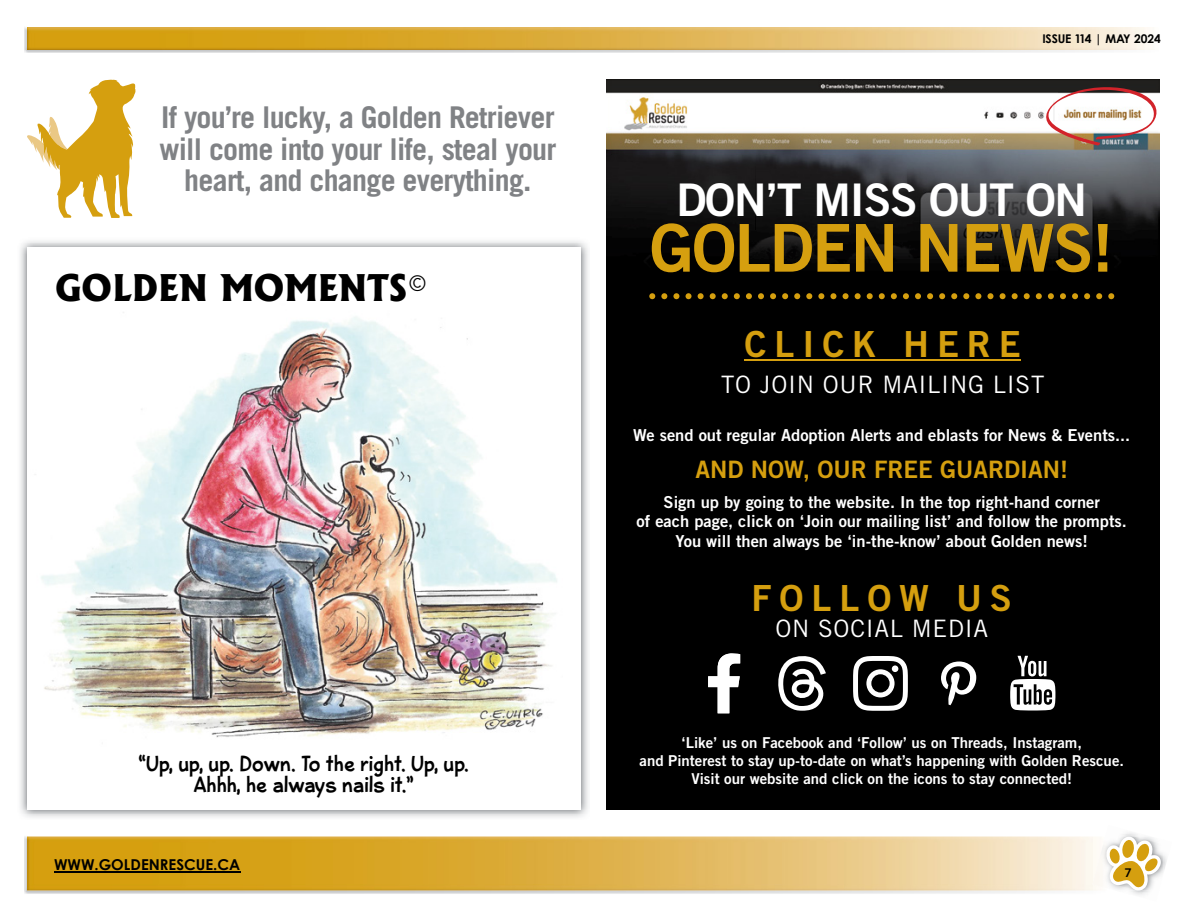
<style>
.page{position:relative;width:1188px;height:918px;background:#fff}
.page>*{position:absolute;margin:0;border:0;box-sizing:border-box;transform-origin:0 0}
.t1{font:66px "Trade Gothic LT Std Bd 2";letter-spacing:-.025em;color:#d59f0f}
.t2{font:45px "Trade Gothic LT Std Bd 2";letter-spacing:-.025em;color:#fff}
.t3{font:36px "Trade Gothic LT Std Bd 2";letter-spacing:.22em;color:#d59f0f}
.t4{font:800 35.1px "Albertus";color:#000}
.t5{font:700 30px/31.5px "Trade Gothic LT Std";letter-spacing:-.025em;color:#808285;text-align:center}
.t6{font:24px "Trade Gothic LT Std";letter-spacing:.03em;color:#fff}
.t7{font:24px "Trade Gothic LT Std Bd 2";color:#d59f0f}
.t8{font:21px/21px "Bleeker";letter-spacing:.04em;color:#000;text-align:center}
.t9{font:16.5px/19.5px "Trade Gothic LT Std Bd 2";color:#fff;text-align:center}
.t10{font:15px/18px "Trade Gothic LT Std Bd 2";color:#fff;text-align:center}
.t11{font:700 15px "Century Gothic";color:#000}
.t12{font:700 12px "Century Gothic";letter-spacing:-.02em;color:#000}
.t13{font:12px "Trade Gothic LT Std Bd 2";color:#000}
</style>
<div class="page">
<img style="left:27px;top:837px;width:1065px;height:54px">
<img style="left:27px;top:27px;width:1132px;height:23px">
<hr style="left:54px;top:871px;width:186px;height:1px;background:#000">
<img style="left:1126px;top:833px;width:41px;height:62px">
<img style="left:1123px;top:834px;width:25px;height:2px">
<img style="left:1119px;top:891px;width:40px;height:3px">
<img style="left:1161px;top:836px;width:2px;height:55px">
<svg style="left:1106px;top:836px;width:55px;height:55px"></svg>
<svg style="left:27px;top:79px;width:109px;height:139px"></svg>
<img style="left:20px;top:241px;width:568px;height:577px">
<div style="left:27px;top:247px;width:553px;height:563px;background:#fff"></div>
<img style="left:41px;top:312px;width:516px;height:426px">
<div style="left:606px;top:80px;width:554px;height:730px;background:#000"></div>
<img style="left:606px;top:80px;width:554px;height:180px">
<svg style="left:1042px;top:86px;width:117px;height:60px;background:#c9b7b1"></svg>
<svg style="left:649px;top:293px;width:465px;height:6px"></svg>
<svg style="left:941px;top:662px;width:35px;height:43px"></svg>
<svg style="left:708px;top:653px;width:32px;height:60px"></svg>
<svg style="left:853px;top:656px;width:55px;height:55px"></svg>
<div style="left:892px;top:665px;width:6px;height:7px;background:#fff;border-radius:50%"></div>
<svg style="left:1010px;top:656px;width:45px;height:55px"></svg>
<svg style="left:778px;top:656px;width:48px;height:55px"></svg>
<hr style="left:745px;top:359px;width:276px;height:2px;background:#d59f0f">
<h3 class="t5" style="left:159px;top:101px;width:399px">If you’re lucky, a Golden Retriever will come into your life, steal your heart, and change everything.</h3>
<h3 class="t4" style="left:55px;top:264px;width:370px">GOLDEN MOMENTS©</h3>
<p class="t8" style="left:139px;top:754px;width:331px">“Up, up, up. Down. To the right. Up, up.<br>Ahhh, he always nails it.”</p>
<p class="t11" style="left:54px;top:855px;width:188px">WWW.GOLDENRESCUE.CA</p>
<p class="t12" style="left:1042px;top:31px;width:120px">ISSUE 114 | MAY 2024</p>
<h2 class="t2" style="left:676px;top:172px;width:412px">DON’T MISS OUT ON</h2>
<h1 class="t1" style="left:650px;top:207px;width:465px">GOLDEN NEWS!</h1>
<h3 class="t3" style="left:745px;top:322px;width:278px">CLICK HERE</h3>
<h3 class="t6" style="left:721px;top:370px;width:325px">TO JOIN OUR MAILING LIST</h3>
<p class="t9" style="left:633px;top:425px;width:498px">We send out regular Adoption Alerts and eblasts for News &amp; Events...</p>
<h3 class="t7" style="left:695px;top:455px;width:374px">AND NOW, OUR FREE GUARDIAN!</h3>
<p class="t9" style="left:637px;top:492px;width:492px">Sign up by going to the website. In the top right-hand corner<br>of each page, click on ‘Join our mailing list’ and follow the prompts.<br>You will then always be ‘in-the-know’ about Golden news!</p>
<h3 class="t3" style="left:752px;top:575px;width:262px">FOLLOW US</h3>
<h3 class="t6" style="left:775px;top:614px;width:214px">ON SOCIAL MEDIA</h3>
<p class="t10" style="left:640px;top:734px;width:486px">‘Like’ us on Facebook and ‘Follow’ us on Threads, Instagram,<br>and Pinterest to stay up-to-date on what’s happening with Golden Rescue.<br>Visit our website and click on the icons to stay connected!</p>
<p class="t13" style="left:1124px;top:865px;width:9px">7</p>
</div>
